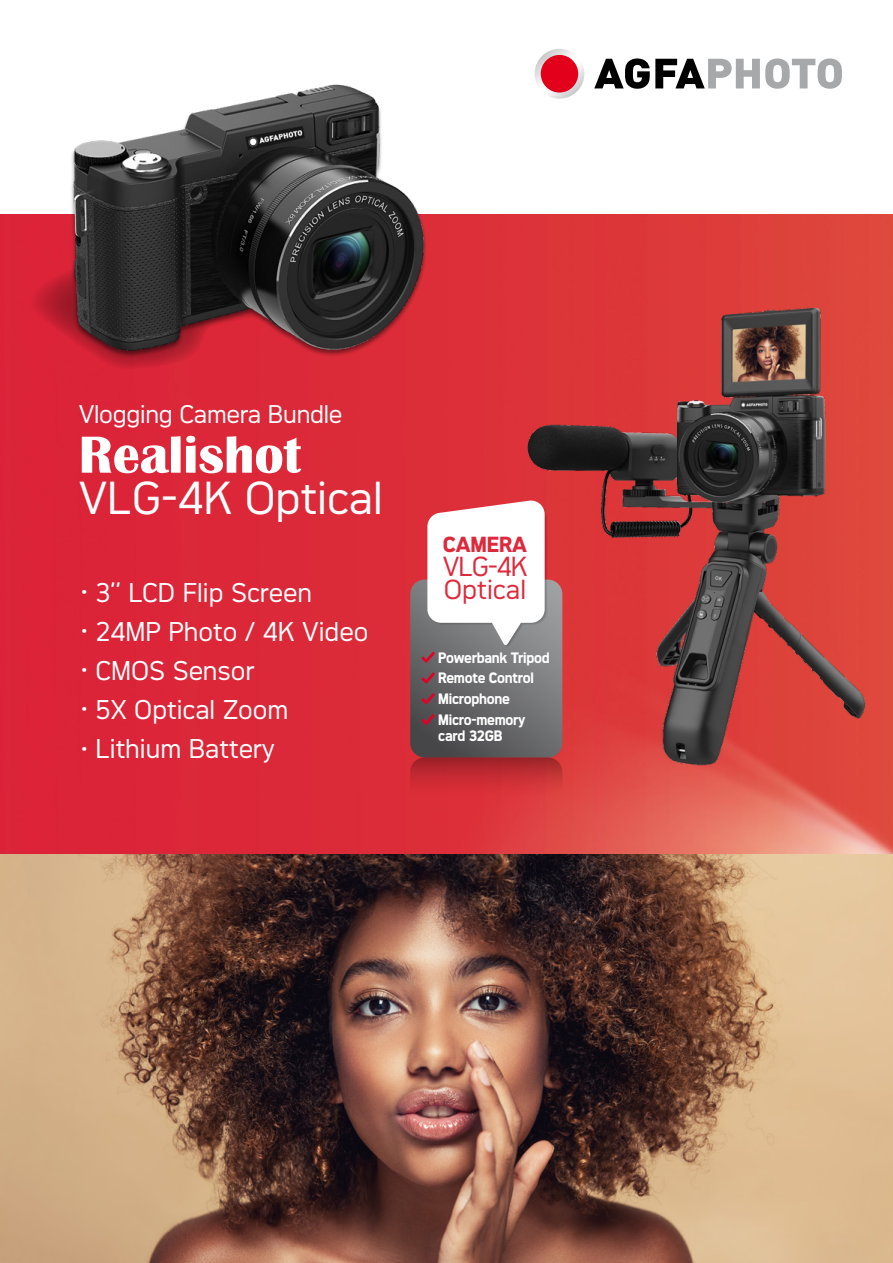
<style>
.page{position:relative;width:893px;height:1263px;background:#fff}
.page>*{position:absolute;margin:0;border:0;box-sizing:border-box;transform-origin:0 0}
.t1{font:700 54px "Britannic";color:#fff}
.t2{font:43.5px "Agfa Photo Thalis";color:#fff}
.t3{font:25.95px/23.5px "Agfa Photo Thalis";color:#dd293c}
.t4{font:25.5px "Agfa Photo Thalis";color:#fff}
.t5{font:24px "Agfa Photo Thalis";letter-spacing:-.01em;color:#fff}
.t6{font:700 20.7px "Agfa Photo Thalis";letter-spacing:-.01em;color:#dd293c}
.t7{font:700 14.25px/20.7px "Agfa Photo Thalis";letter-spacing:-.02em;color:#fff;scale:.95 1}
</style>
<div class="page">
<img style="left:0;top:215px;width:893px;height:1048px">
<svg style="left:594px;top:58px;width:248px;height:31px"></svg>
<img style="left:535px;top:49px;width:49px;height:50px;border-radius:25px">
<div style="left:541px;top:55px;width:37px;height:38px;background:#e2001a;border-radius:50%"></div>
<img style="left:420px;top:608px;width:473px;height:493px">
<svg style="left:17px;top:214px;width:405px;height:156px;background:#d82437"></svg>
<img style="left:55px;top:84px;width:385px;height:273px">
<img style="left:517px;top:296px;width:362px;height:479px">
<svg style="left:410px;top:500px;width:152px;height:295px"></svg>
<p class="t5" style="left:79px;top:400px;width:265px">Vlogging Camera Bundle</p>
<h1 class="t1" style="left:79px;top:424px;width:224px">Realishot</h1>
<h2 class="t2" style="left:79px;top:472px;width:306px">VLG-4K Optical</h2>
<p class="t4" style="left:81px;top:577px;width:233px"><sup>•</sup> 3’’ LCD Flip Screen</p>
<p class="t4" style="left:81px;top:616px;width:289px"><sup>•</sup> 24MP Photo / 4K Video</p>
<p class="t4" style="left:81px;top:655px;width:175px"><sup>•</sup> CMOS Sensor</p>
<p class="t4" style="left:81px;top:694px;width:209px"><sup>•</sup> 5X Optical Zoom</p>
<p class="t4" style="left:81px;top:733px;width:196px"><sup>•</sup> Lithium Battery</p>
<p class="t6" style="left:443px;top:532px;width:86px">CAMERA</p>
<p class="t3" style="left:443px;top:554px;width:86px">VLG-4K<br>Optical</p>
<p class="t7" style="left:438px;top:647px;width:119px">Powerbank Tripod<br>Remote Control<br>Microphone<br>Micro-memory</p>
<p class="t7" style="left:438px;top:725px;width:69px">card 32GB</p>
</div>
